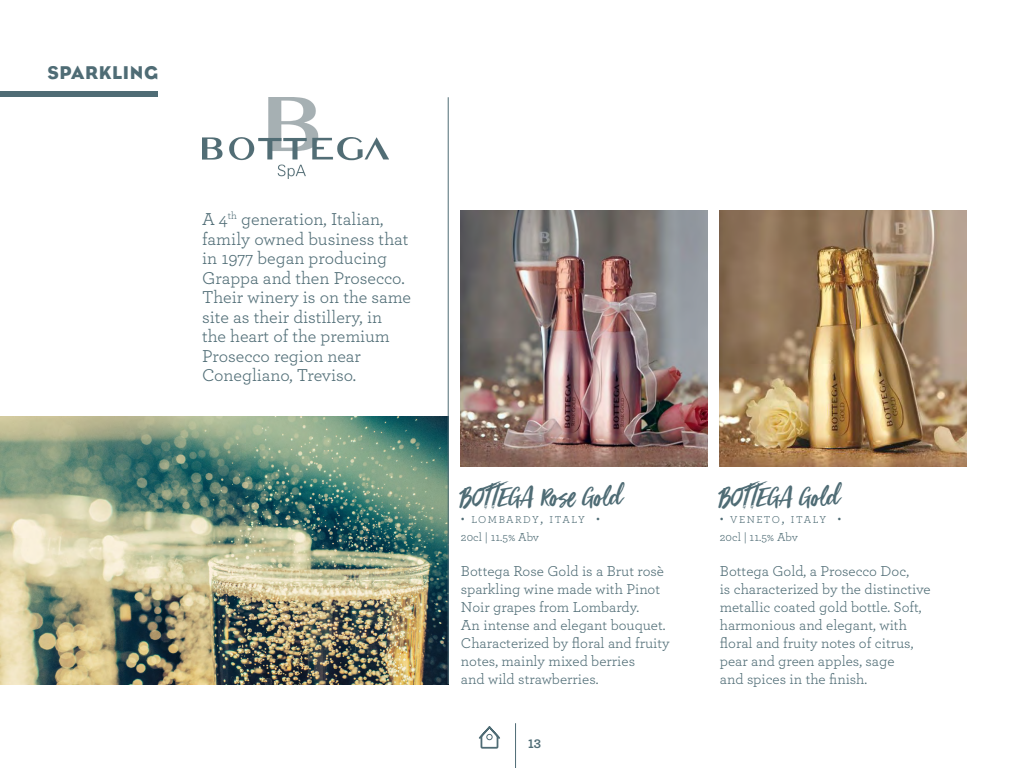
<style>
.page{position:relative;width:1024px;height:768px;background:#fff}
.page>*{position:absolute;margin:0;border:0;box-sizing:border-box;transform-origin:0 0}
.t1{font:30px "Viva Beautiful Pro";color:#4f6c75}
.t2{font:18.9px "Eagle";letter-spacing:.035em;color:#4f6c75}
.t3{font:18px/19.5px "Archer";color:#4f6c75}
.t4{font:15px/18px "Archer";color:#4f6c75}
.t5{font:700 13px "Archer";color:#4f6c75}
.t6{font:12px "Archer";color:#4f6c75}
.t7{font:10.5px "Archer";letter-spacing:.135em;color:#4f6c75}
.s1{font-size:15px}
</style>
<div class="page">
<div style="left:0;top:91px;width:158px;height:5px;background:#4f6c75"></div>
<img style="left:202px;top:97px;width:186px;height:82px">
<img style="left:461px;top:211px;width:246px;height:255px">
<img style="left:0;top:416px;width:448px;height:268px">
<img style="left:720px;top:211px;width:246px;height:255px">
<hr style="left:448px;top:97px;width:1px;height:587px;background:#4f6c75">
<svg style="left:479px;top:726px;width:21px;height:23px"></svg>
<hr style="left:515px;top:723px;width:1px;height:45px;background:#4f6c75">
<p class="t2" style="left:47px;top:62px;width:112px">SPARKLING</p>
<p class="t3" style="left:202px;top:209px;width:211px">A 4<sup>th</sup> generation, Italian, family owned business that in 1977 began producing<br>Grappa and then Prosecco.<br>Their winery is on the same site as their distillery, in<br>the heart of the premium<br>Prosecco region near<br>Conegliano, Treviso.</p>
<h1 class="t1" style="left:461px;top:477px;width:163px">BOTTEGA Rose Gold</h1>
<p class="t7" style="left:461px;top:512px;width:141px"><span class="s1">•</span> LOMBARDY<span class="s1">,</span> ITALY <span class="s1">•</span></p>
<p class="t6" style="left:461px;top:528px;width:80px">20cl | 11.5% Abv</p>
<p class="t4" style="left:461px;top:561px;width:210px">Bottega Rose Gold is a Brut rosè sparkling wine made with Pinot<br>Noir grapes from Lombardy.<br>An intense and elegant bouquet.<br>Characterized by floral and fruity notes, mainly mixed berries<br>and wild strawberries.</p>
<p class="t5" style="left:528px;top:734px;width:15px">13</p>
<h1 class="t1" style="left:720px;top:477px;width:121px">BOTTEGA Gold</h1>
<p class="t7" style="left:720px;top:512px;width:123px"><span class="s1">•</span> VENETO<span class="s1">,</span> ITALY <span class="s1">•</span></p>
<p class="t6" style="left:720px;top:528px;width:80px">20cl | 11.5% Abv</p>
<p class="t4" style="left:720px;top:561px;width:212px">Bottega Gold, a Prosecco Doc,<br>is characterized by the distinctive metallic coated gold bottle. Soft, harmonious and elegant, with floral and fruity notes of citrus, pear and green apples, sage<br>and spices in the finish.</p>
</div>
